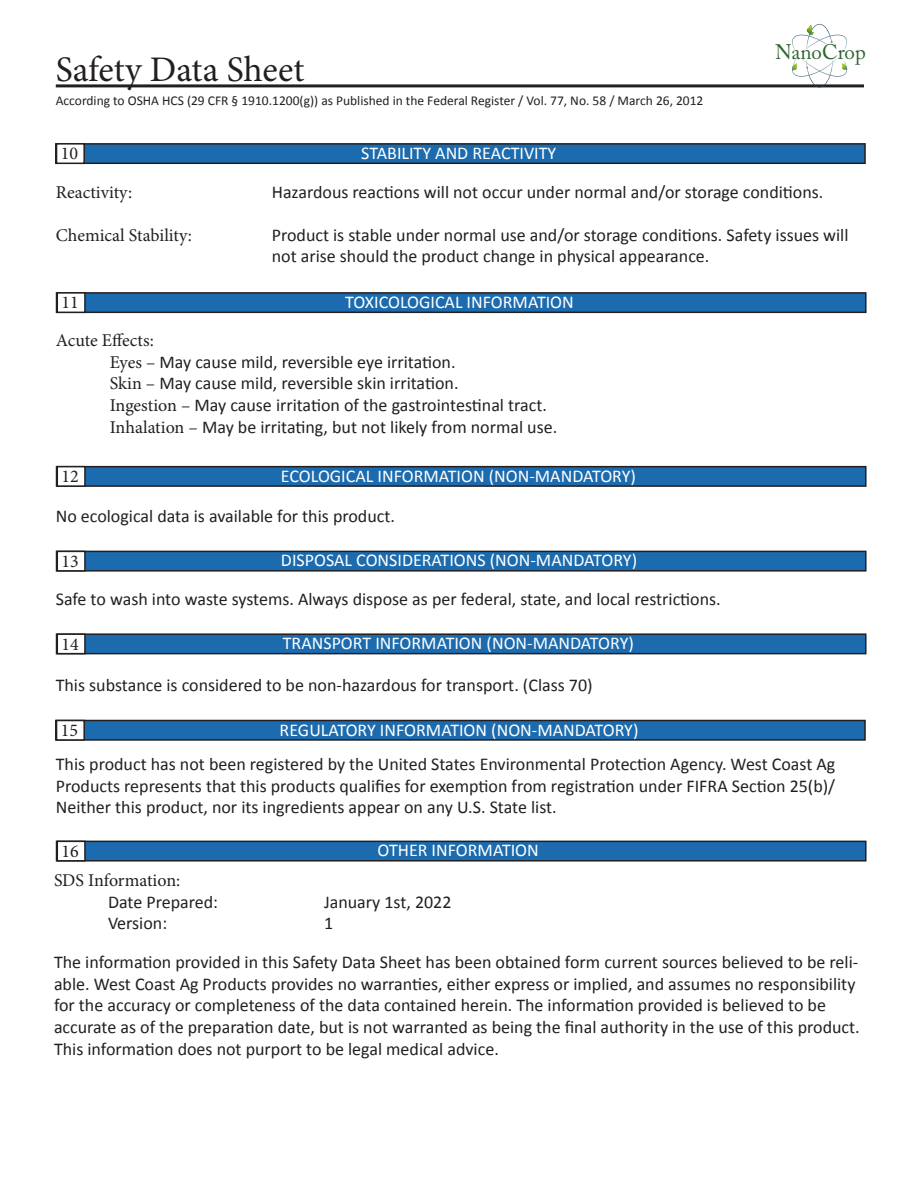
<style>
.page{position:relative;width:918px;height:1188px;background:#fff}
.page>*{position:absolute;margin:0;border:0;box-sizing:border-box;transform-origin:0 0}
.t1{font:36px "Minion Pro";color:#231f20}
.t2{font:21px "Adobe Caslon Pro";color:#2d632f}
.t3{font:18px/21.6px "Calibri";color:#231f20}
.t4{font:18px "Calibri";color:#fff}
.t5{font:18px "Minion Pro";color:#231f20}
.t6{font:13.5px "Calibri";color:#231f20}
.s1{font-family:"Minion Pro"}
</style>
<div class="page">
<hr style="left:56px;top:84px;width:808px;height:3px;background:#231f20">
<div style="left:56px;top:144px;width:809px;height:19px;background:#1c6bae"></div>
<div style="left:55px;top:143px;width:811px;height:21px;border:2px solid #231f20"></div>
<div style="left:57px;top:144px;width:27px;height:19px;background:#fff"></div>
<div style="left:56px;top:143px;width:29px;height:21px;border:2px solid #231f20"></div>
<div style="left:57px;top:293px;width:809px;height:19px;background:#1c6bae"></div>
<div style="left:56px;top:292px;width:811px;height:21px;border:2px solid #231f20"></div>
<div style="left:57px;top:293px;width:28px;height:19px;background:#fff"></div>
<div style="left:57px;top:292px;width:29px;height:21px;border:2px solid #231f20"></div>
<div style="left:57px;top:467px;width:809px;height:19px;background:#1c6bae"></div>
<div style="left:56px;top:466px;width:811px;height:21px;border:2px solid #231f20"></div>
<div style="left:57px;top:467px;width:28px;height:19px;background:#fff"></div>
<div style="left:57px;top:466px;width:29px;height:21px;border:2px solid #231f20"></div>
<div style="left:57px;top:551px;width:809px;height:20px;background:#1c6bae"></div>
<div style="left:56px;top:551px;width:811px;height:21px;border:2px solid #231f20"></div>
<div style="left:57px;top:551px;width:28px;height:20px;background:#fff"></div>
<div style="left:57px;top:551px;width:29px;height:21px;border:2px solid #231f20"></div>
<div style="left:57px;top:634px;width:809px;height:20px;background:#1c6bae"></div>
<div style="left:56px;top:633px;width:811px;height:21px;border:2px solid #231f20"></div>
<div style="left:57px;top:634px;width:28px;height:20px;background:#fff"></div>
<div style="left:57px;top:633px;width:29px;height:21px;border:2px solid #231f20"></div>
<div style="left:56px;top:720px;width:809px;height:20px;background:#1c6bae"></div>
<div style="left:55px;top:720px;width:811px;height:21px;border:2px solid #231f20"></div>
<div style="left:57px;top:720px;width:27px;height:20px;background:#fff"></div>
<div style="left:56px;top:720px;width:29px;height:21px;border:2px solid #231f20"></div>
<div style="left:57px;top:841px;width:809px;height:20px;background:#1c6bae"></div>
<div style="left:56px;top:841px;width:811px;height:21px;border:2px solid #231f20"></div>
<div style="left:57px;top:841px;width:28px;height:20px;background:#fff"></div>
<div style="left:57px;top:841px;width:29px;height:21px;border:2px solid #231f20"></div>
<svg style="left:792px;top:24px;width:55px;height:26px"></svg>
<svg style="left:792px;top:59px;width:55px;height:28px"></svg>
<h1 class="t1" style="left:56px;top:45px;width:250px">Safety Data Sheet</h1>
<p class="t6" style="left:56px;top:92px;width:649px">According to OSHA HCS (29 CFR § 1910.1200(g)) as Published in the Federal Register / Vol. 77, No. 58 / March 26, 2012</p>
<p class="t2" style="left:775px;top:39px;width:92px">NanoCrop</p>
<p class="t5" style="left:61px;top:142px;width:19px">10</p>
<p class="t4" style="left:361px;top:142px;width:197px">STABILITY AND REACTIVITY</p>
<p class="t5" style="left:56px;top:180px;width:78px">Reactivity:</p>
<p class="t3" style="left:272px;top:180px;width:553px">Hazardous reactions will not occur under normal and/or storage conditions.</p>
<p class="t5" style="left:56px;top:223px;width:138px">Chemical Stability:</p>
<p class="t3" style="left:272px;top:223px;width:578px">Product is stable under normal use and/or storage conditions. Safety issues will not arise should the product change in physical appearance.</p>
<p class="t5" style="left:62px;top:291px;width:19px">11</p>
<p class="t4" style="left:345px;top:291px;width:230px">TOXICOLOGICAL INFORMATION</p>
<p class="t5" style="left:56px;top:328px;width:100px">Acute Effects:</p>
<p class="t3" style="left:110px;top:350px;width:449px"><span class="s1">Eyes –</span> May cause mild, reversible eye irritation.<br><span class="s1">Skin –</span> May cause mild, reversible skin irritation.<br><span class="s1">Ingestion –</span> May cause irritation of the gastrointestinal tract.<br><span class="s1">Inhalation –</span> May be irritating, but not likely from normal use.</p>
<p class="t5" style="left:62px;top:464px;width:19px">12</p>
<p class="t4" style="left:281px;top:464px;width:357px">ECOLOGICAL INFORMATION (NON-MANDATORY)</p>
<p class="t3" style="left:56px;top:505px;width:341px">No ecological data is available for this product.</p>
<p class="t5" style="left:62px;top:549px;width:19px">13</p>
<p class="t4" style="left:281px;top:549px;width:358px">DISPOSAL CONSIDERATIONS (NON-MANDATORY)</p>
<p class="t3" style="left:56px;top:587px;width:667px">Safe to wash into waste systems. Always dispose as per federal, state, and local restrictions.</p>
<p class="t5" style="left:62px;top:632px;width:19px">14</p>
<p class="t4" style="left:283px;top:632px;width:353px">TRANSPORT INFORMATION (NON-MANDATORY)</p>
<p class="t3" style="left:56px;top:674px;width:538px">This substance is considered to be non-hazardous for transport. (Class 70)</p>
<p class="t5" style="left:61px;top:718px;width:19px">15</p>
<p class="t4" style="left:280px;top:718px;width:360px">REGULATORY INFORMATION (NON-MANDATORY)</p>
<p class="t3" style="left:56px;top:752px;width:781px;text-align:justify">This product has not been registered by the United States Environmental Protection Agency. West Coast Ag Products represents that this products qualifies for exemption from registration under FIFRA Section 25(b)/ Neither this product, nor its ingredients appear on any U.S. State list.</p>
<p class="t5" style="left:62px;top:839px;width:19px">16</p>
<p class="t4" style="left:378px;top:839px;width:163px">OTHER INFORMATION</p>
<p class="t5" style="left:54px;top:868px;width:128px">SDS Information:</p>
<p class="t3" style="left:108px;top:890px;width:112px">Date Prepared:</p>
<p class="t3" style="left:324px;top:890px;width:129px">January 1st, 2022</p>
<p class="t3" style="left:108px;top:912px;width:61px">Version:</p>
<p class="t3" style="left:54px;top:903px;width:806px;line-height:38.8px;text-indent:270px">1<br>The information provided in this Safety Data Sheet has been obtained form current sources believed to be reli-</p>
<p class="t3" style="left:54px;top:972px;width:807px">able. West Coast Ag Products provides no warranties, either express or implied, and assumes no responsibility for the accuracy or completeness of the data contained herein. The information provided is believed to be accurate as of the preparation date, but is not warranted as being the final authority in the use of this product.<br>This information does not purport to be legal medical advice.</p>
</div>
